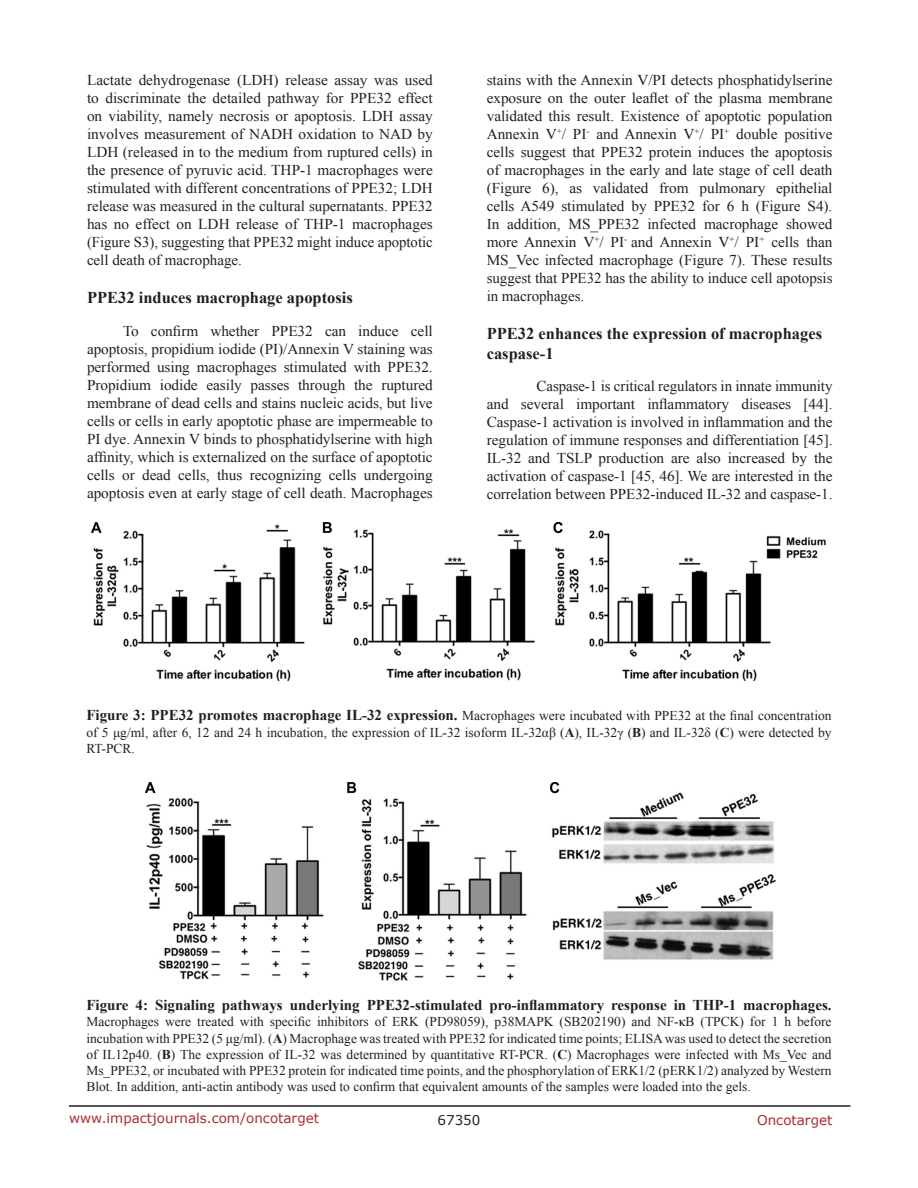
<style>
.page{position:relative;width:918px;height:1188px;background:#fff}
.page>*{position:absolute;margin:0;border:0;box-sizing:border-box;transform-origin:0 0}
.SubHeading_middle{font:700 16.5px/19.8px "Times New Roman";color:#231f20}
.BodyText{font:15px/18px "Times New Roman";letter-spacing:-.005em;color:#231f20;text-align:justify}
.FigureText{font:700 15px "Times New Roman";color:#231f20}
.FigureText-2{font:13.5px/16.2px "Times New Roman";color:#231f20;text-align:justify}
.t1{font:13.5px "Verdana";color:#ac2b31}
.t2{font:13.5px "Verdana";color:#231f20}
.s1{font-weight:700;font-size:15px}
.s2{font-weight:700}
.s3{color:#000}
</style>
<div class="page">
<hr style="left:69px;top:1105px;width:781px;height:2px;background:#231f20">
<img style="left:92px;top:522px;width:734px;height:160px">
<img style="left:146px;top:783px;width:629px;height:197px">
<p class="BodyText" style="left:87px;top:71px;width:347px">Lactate dehydrogenase (LDH) release assay was used to discriminate the detailed pathway for PPE32 effect on viability, namely necrosis or apoptosis. LDH assay involves measurement of NADH oxidation to NAD by LDH (released in to the medium from ruptured cells) in the presence of pyruvic acid. THP-1 macrophages were stimulated with different concentrations of PPE32; LDH release was measured in the cultural supernatants. PPE32 has no effect on LDH release of THP-1 macrophages (Figure S3), suggesting that PPE32 might induce apoptotic cell death of macrophage.</p>
<p class="SubHeading_middle" style="left:87px;top:287px;width:267px">PPE32 induces macrophage apoptosis</p>
<p class="BodyText" style="left:87px;top:322px;width:347px;text-indent:36px">To confirm whether PPE32 can induce cell apoptosis, propidium iodide (PI)/Annexin V staining was performed using macrophages stimulated with PPE32.<br>Propidium iodide easily passes through the ruptured membrane of dead cells and stains nucleic acids, but live cells or cells in early apoptotic phase are impermeable to PI dye. Annexin V binds to phosphatidylserine with high affinity, which is externalized on the surface of apoptotic cells or dead cells, thus recognizing cells undergoing apoptosis even at early stage of cell death. Macrophages</p>
<p class="BodyText" style="left:487px;top:71px;width:347px">stains with the Annexin V/PI detects phosphatidylserine exposure on the outer leaflet of the plasma membrane validated this result. Existence of apoptotic population Annexin V<sup>+</sup>/ PI<sup>-</sup> and Annexin V<sup>+</sup>/ PI<sup>+</sup> double positive cells suggest that PPE32 protein induces the apoptosis of macrophages in the early and late stage of cell death (Figure 6), as validated from pulmonary epithelial cells A549 stimulated by PPE32 for 6 h (Figure S4).<br>In addition, MS_PPE32 infected macrophage showed more Annexin V<sup>+</sup>/ PI<sup>-</sup> and Annexin V<sup>+</sup>/ PI<sup>+</sup> cells than MS_Vec infected macrophage (Figure 7). These results suggest that PPE32 has the ability to induce cell apotopsis in macrophages.</p>
<p class="SubHeading_middle" style="left:487px;top:323px;width:337px">PPE32 enhances the expression of macrophages caspase-1</p>
<p class="BodyText" style="left:487px;top:376px;width:347px;text-indent:50px">Caspase-1 is critical regulators in innate immunity and several important inflammatory diseases [44].<br>Caspase-1 activation is involved in inflammation and the regulation of immune responses and differentiation [45].<br>IL-32 and TSLP production are also increased by the activation of caspase-1 [45, 46]. We are interested in the correlation between PPE32-induced IL-32 and caspase-1.</p>
<p class="FigureText-2" style="left:86px;top:707px;width:747px"><span class="s1">Figure 3: PPE32 promotes macrophage IL-32 expression.</span> Macrophages were incubated with PPE32 at the final concentration of 5 μg/ml, after 6, 12 and 24 h incubation, the expression of IL-32 isoform IL-32αβ (<span class="s2">A</span>), IL-32γ (<span class="s2">B</span>) and IL-32δ (<span class="s2">C</span>) were detected by RT-PCR.</p>
<p class="FigureText" style="left:86px;top:995px;width:747px">Figure 4: Signaling pathways underlying PPE32-stimulated pro-inflammatory response in THP-1 macrophages.</p>
<p class="FigureText-2" style="left:86px;top:1014px;width:747px">Macrophages were treated with specific inhibitors of ERK (PD98059), p38MAPK (SB202190) and NF-<span class="s3">κ</span>B (TPCK) for 1 h before incubation with PPE32 (5 μg/ml). (<span class="s2">A</span>) Macrophage was treated with PPE32 for indicated time points; ELISA was used to detect the secretion of IL12p40. (<span class="s2">B</span>) The expression of IL-32 was determined by quantitative RT-PCR. (<span class="s2">C</span>) Macrophages were infected with Ms_Vec and Ms_PPE32, or incubated with PPE32 protein for indicated time points, and the phosphorylation of ERK1/2 (pERK1/2) analyzed by Western Blot. In addition, anti-actin antibody was used to confirm that equivalent amounts of the samples were loaded into the gels.</p>
<p class="t1" style="left:69px;top:1109px;width:252px">www.impactjournals.com/oncotarget</p>
<p class="t2" style="left:438px;top:1111px;width:44px">67350</p>
<p class="t1" style="left:757px;top:1111px;width:77px">Oncotarget</p>
</div>
